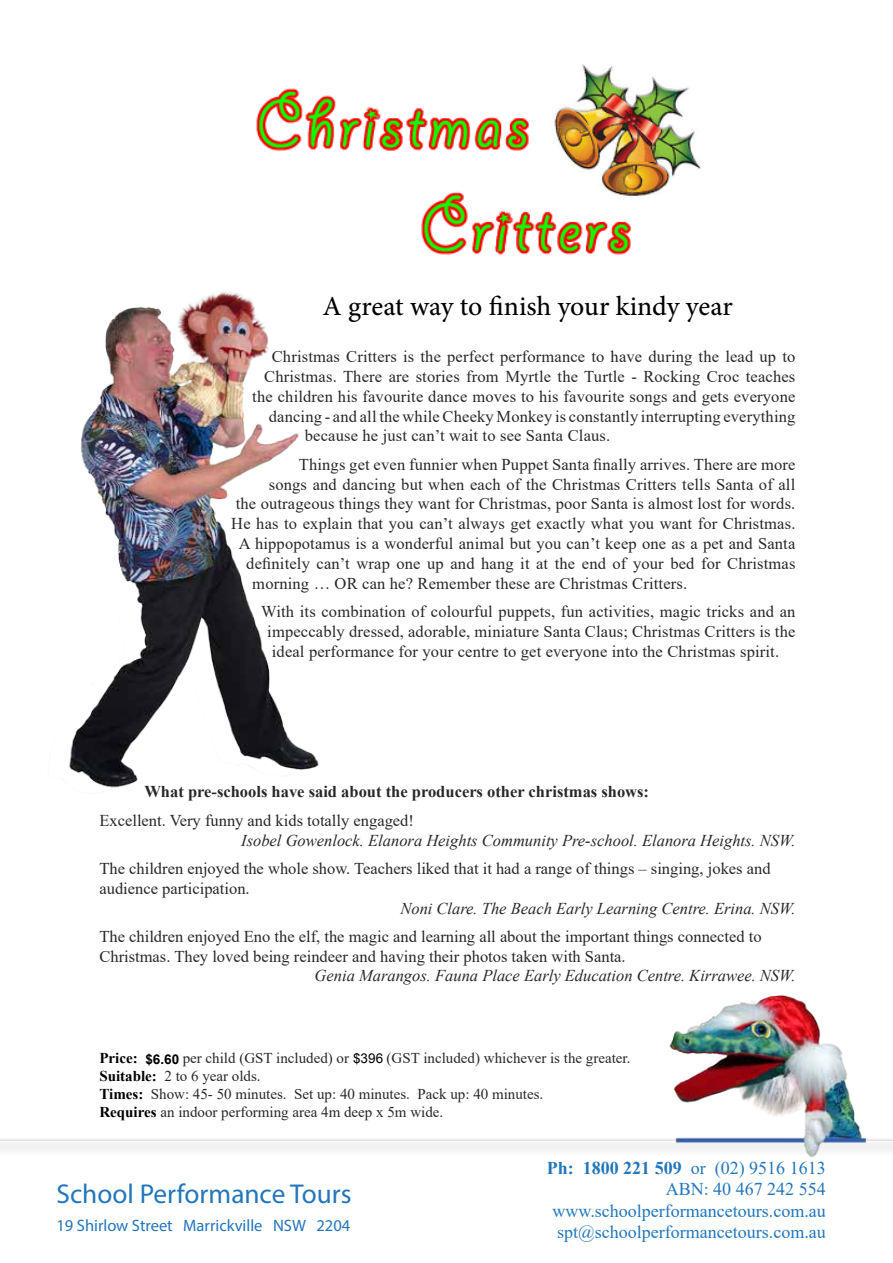
<style>
.page{position:relative;width:893px;height:1263px;background:#fff}
.page>*{position:absolute;margin:0;border:0;box-sizing:border-box;transform-origin:0 0}
.t1{font:27.3px "Myriad Pro";color:#2276bc}
.t2{font:27px "Adobe Hebrew";letter-spacing:-.005em;color:#000}
.t3{font:18px/21.6px "Times New Roman";color:#2276bc;text-align:right}
.t4{font:16.5px/19.8px "Times New Roman";letter-spacing:.01em;color:#292829}
.t5{font:italic 16.5px "Times New Roman";color:#292829}
.t6{font:700 16.5px "Times New Roman";color:#292829}
.t7{font:16.5px "Myriad Pro";color:#2276bc}
.t8{font:15px/18px "Times New Roman";color:#292829}
.s1{font-weight:700;color:#000}
.s2{font-weight:700}
</style>
<div class="page">
<svg style="left:0;top:1139px;width:578px;height:2px"></svg>
<img style="left:256px;top:64px;width:445px;height:191px">
<img style="left:63px;top:242px;width:353px;height:546px">
<img style="left:578px;top:994px;width:315px;height:163px">
<svg style="left:145px;top:1053px;width:34px;height:13px"></svg>
<svg style="left:353px;top:1052px;width:30px;height:13px"></svg>
<h2 class="t2" style="left:323px;top:289px;width:412px">A great way to finish your kindy year</h2>
<p class="t4" style="left:272px;top:346px;width:525px">Christmas Critters is the perfect performance to have during the lead up to</p>
<p class="t4" style="left:264px;top:366px;width:533px">Christmas. There are stories from Myrtle the Turtle - Rocking Croc teaches</p>
<p class="t4" style="left:252px;top:386px;width:545px">the children his favourite dance moves to his favourite songs and gets everyone</p>
<p class="t4" style="left:269px;top:406px;width:528px">dancing - and all the while Cheeky Monkey is constantly interrupting everything</p>
<p class="t4" style="left:305px;top:425px;width:307px">because he just can’t wait to see Santa Claus.</p>
<p class="t4" style="left:299px;top:454px;width:498px">Things get even funnier when Puppet Santa finally arrives. There are more</p>
<p class="t4" style="left:269px;top:474px;width:528px">songs and dancing but when each of the Christmas Critters tells Santa of all</p>
<p class="t4" style="left:236px;top:493px;width:561px">the outrageous things they want for Christmas, poor Santa is almost lost for words.</p>
<p class="t4" style="left:231px;top:513px;width:566px">He has to explain that you can’t always get exactly what you want for Christmas.</p>
<p class="t4" style="left:239px;top:533px;width:558px">A hippopotamus is a wonderful animal but you can’t keep one as a pet and Santa</p>
<p class="t4" style="left:246px;top:553px;width:551px">definitely can’t wrap one up and hang it at the end of your bed for Christmas</p>
<p class="t4" style="left:252px;top:573px;width:436px">morning … OR can he? Remember these are Christmas Critters.</p>
<p class="t4" style="left:261px;top:601px;width:536px;text-align:center">With its combination of colourful puppets, fun activities, magic tricks and an impeccably dressed, adorable, miniature Santa Claus; Christmas Critters is the ideal performance for your centre to get everyone into the Christmas spirit.</p>
<p class="t6" style="left:144px;top:780px;width:506px">What pre-schools have said about the producers other christmas shows:</p>
<p class="t4" style="left:99px;top:810px;width:316px">Excellent. Very funny and kids totally engaged!</p>
<p class="t5" style="left:241px;top:829px;width:556px">Isobel Gowenlock. Elanora Heights Community Pre-school. Elanora Heights. NSW.</p>
<p class="t4" style="left:99px;top:858px;width:673px">The children enjoyed the whole show. Teachers liked that it had a range of things – singing, jokes and audience participation.</p>
<p class="t5" style="left:400px;top:897px;width:397px">Noni Clare. The Beach Early Learning Centre. Erina. NSW.</p>
<p class="t4" style="left:99px;top:926px;width:664px">The children enjoyed Eno the elf, the magic and learning all about the important things connected to<br>Christmas. They loved being reindeer and having their photos taken with Santa.</p>
<p class="t5" style="left:315px;top:964px;width:482px">Genia Marangos. Fauna Place Early Education Centre. Kirrawee. NSW.</p>
<p class="t8" style="left:99px;top:1048px;width:532px"><span class="s1">Price:</span> $5.50 per child (GST included) or $385 (GST included) whichever is the greater.<br><span class="s1">Suitable:</span> 2 to 6 year olds.<br><span class="s1">Times:</span> Show: 45- 50 minutes. Set up: 40 minutes. Pack up: 40 minutes.<br><span class="s1">Requires</span> an indoor performing area 4m deep x 5m wide.</p>
<h1 class="t1" style="left:56px;top:1177px;width:297px">School Performance Tours</h1>
<p class="t7" style="left:56px;top:1215px;width:295px">19 Shirlow Street Marrickville NSW 2204</p>
<p class="t3" style="left:547px;top:1156px;width:281px"><span class="s2">Ph: 1800 221 509</span> or (02) 9516 1613<br>ABN: 40 467 242 554 www.schoolperformancetours.com.au spt@schoolperformancetours.com.au</p>
</div>
